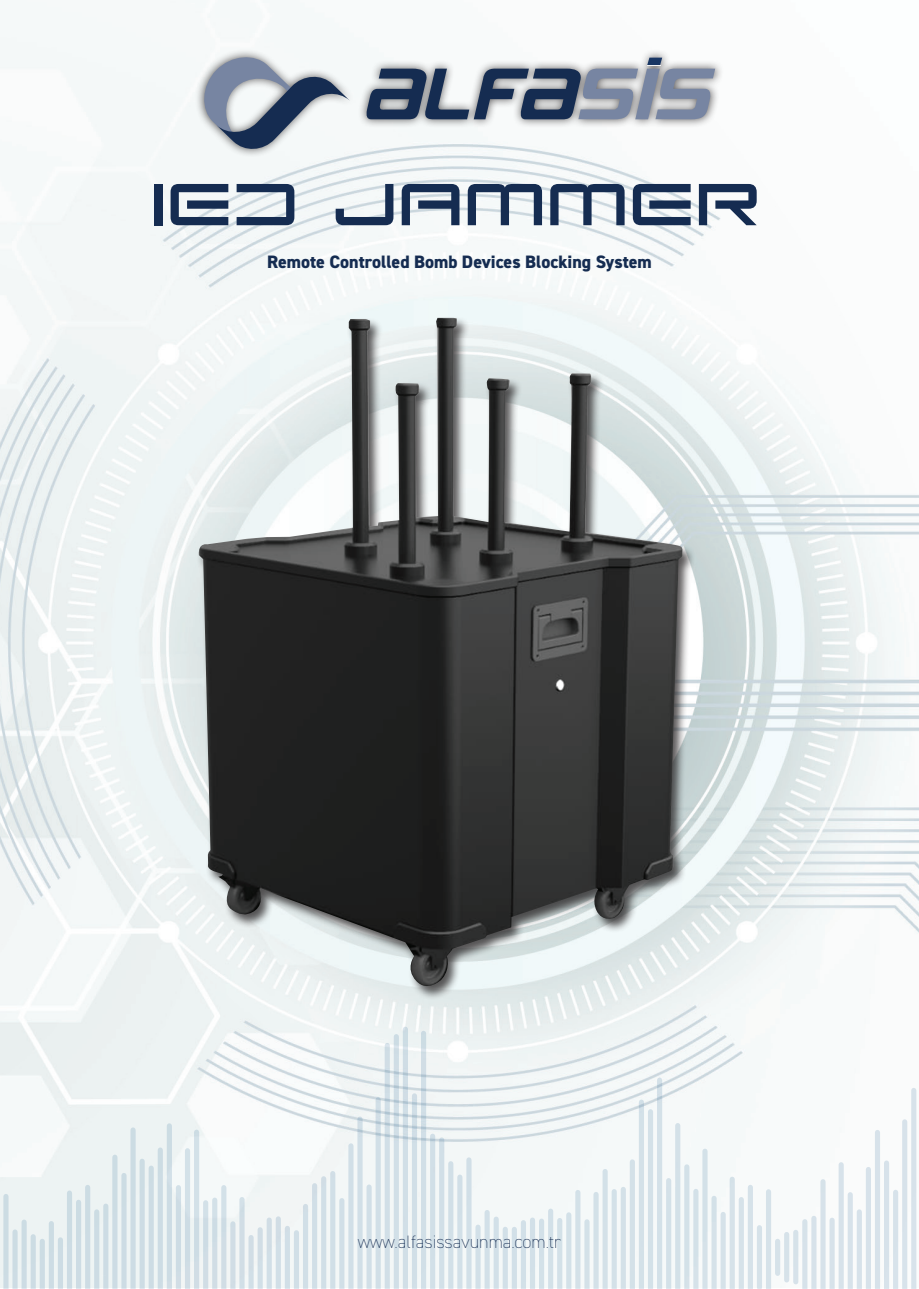
<style>
.page{position:relative;width:919px;height:1289px;background:#fff}
.page>*{position:absolute;margin:0;border:0;box-sizing:border-box;transform-origin:0 0}
.t1{font:66px "Dark Net";color:#152c51}
.t2{font:800 18px "DIN2014";color:#152c51}
.t3{font:200 18px "DIN2014";color:#152c51}
</style>
<div class="page">
<img style="left:0;top:16px;width:918px;height:1271px">
<div style="left:197px;top:316px;width:499px;height:684px;background:#231f20;opacity:.75"></div>
<img style="left:198px;top:318px;width:486px;height:675px">
<svg style="left:3px;top:1025px;width:913px;height:263px"></svg>
<div style="left:195px;top:48px;width:528px;height:110px;background:#231f20;opacity:.75"></div>
<svg style="left:200px;top:53px;width:149px;height:99px"></svg>
<svg style="left:365px;top:58px;width:350px;height:61px"></svg>
<h1 class="t1" style="left:154px;top:171px;width:612px">IED JAMMER</h1>
<p class="t2" style="left:267px;top:250px;width:386px">Remote Controlled Bomb Devices Blocking System</p>
<p class="t3" style="left:358px;top:1231px;width:205px">www.alfasissavunma.com.tr</p>
</div>
